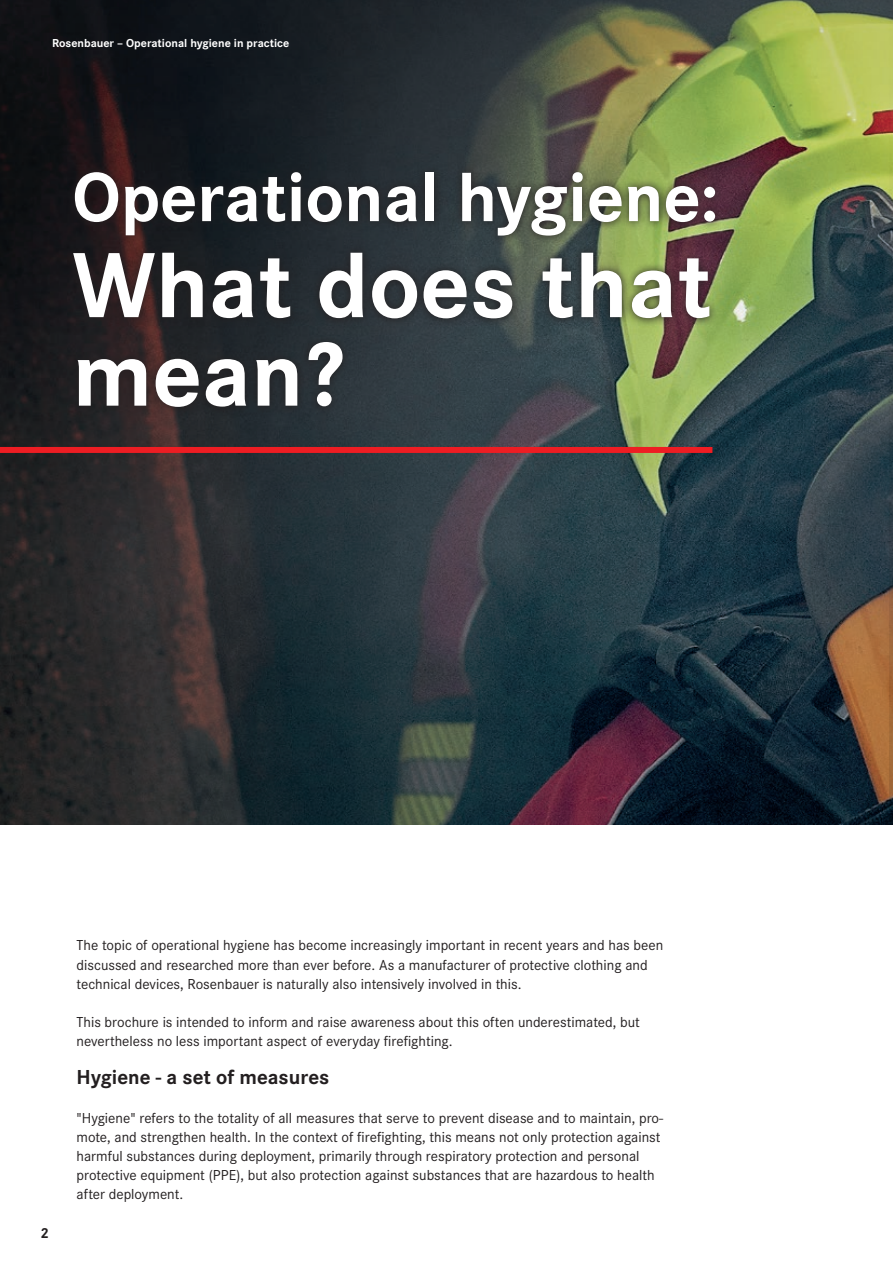
<style>
.page{position:relative;width:893px;height:1263px;background:#fff}
.page>*{position:absolute;margin:0;border:0;box-sizing:border-box;transform-origin:0 0}
.t1{font:700 96px/88.5px "Corporate S";color:#fff}
.t2{font:700 72px "Corporate S";color:#fff}
.t3{font:700 21px "Corporate S";color:#231f20}
.t4{font:15px/19.2px "Corporate S";color:#231f20}
.t5{font:700 15px "Corporate S";color:#231f20}
.t6{font:700 12px "Corporate S";color:#fff}
</style>
<div class="page">
<img style="left:0;top:0;width:889px;height:825px">
<svg style="left:889px;top:0;width:4px;height:825px;background:#676146"></svg>
<svg style="left:64px;top:163px;width:660px;height:253px;background:#383c36"></svg>
<div style="left:0;top:447px;width:712px;height:6px;background:#ee1d23"></div>
<p class="t6" style="left:52px;top:36px;width:239px">Rosenbauer – Operational hygiene in practice</p>
<h2 class="t2" style="left:72px;top:156px;width:648px">Operational hygiene:</h2>
<h1 class="t1" style="left:72px;top:244px;width:641px">What does that mean?</h1>
<p class="t5" style="left:40px;top:1224px;width:10px">2</p>
<p class="t4" style="left:77px;top:936px;width:588px">The topic of operational hygiene has become increasingly important in recent years and has been discussed and researched more than ever before. As a manufacturer of protective clothing and technical devices, Rosenbauer is naturally also intensively involved in this.</p>
<p class="t4" style="left:77px;top:1012px;width:565px">This brochure is intended to inform and raise awareness about this often underestimated, but nevertheless no less important aspect of everyday firefighting.</p>
<h3 class="t3" style="left:77px;top:1065px;width:254px">Hygiene - a set of measures</h3>
<p class="t4" style="left:77px;top:1108px;width:588px">"Hygiene" refers to the totality of all measures that serve to prevent disease and to maintain, pro&shy;mote, and strengthen health. In the context of firefighting, this means not only protection against harmful substances during deployment, primarily through respiratory protection and personal protective equipment (PPE), but also protection against substances that are hazardous to health after deployment.</p>
</div>
